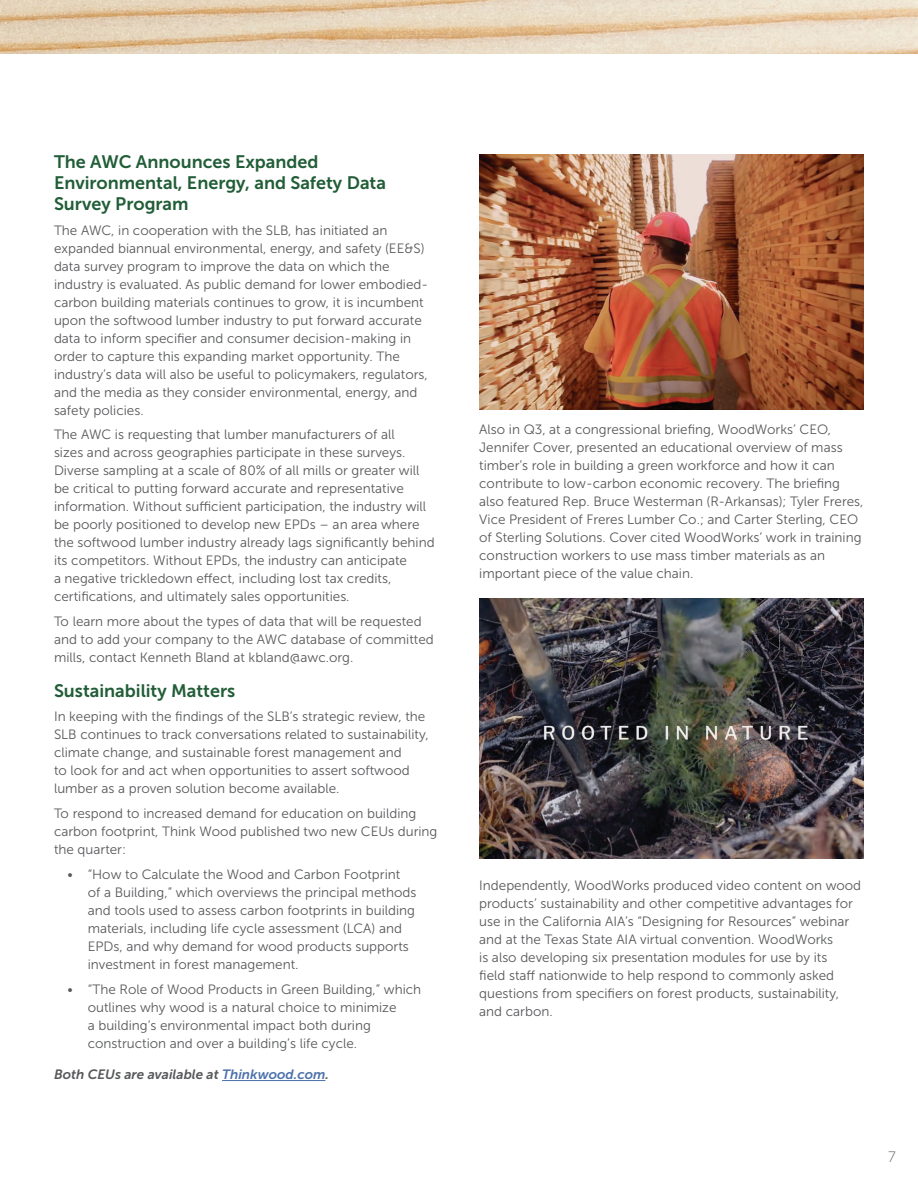
<style>
.page{position:relative;width:918px;height:1188px;background:#fff}
.page>*{position:absolute;margin:0;border:0;box-sizing:border-box;transform-origin:0 0}
.Paragraph_Title{font:18px/21px "Museo Sans 700";color:#215d37}
.Body{font:18px "Museo Sans 700";color:#215d37}
.t1{font:15px "Museo Sans 100";color:#57585a}
.Body-2{font:13.5px/18px "Museo Sans 300";color:#57585a}
.Last_Body{font:13.5px/18px "Museo Sans 300";color:#57585a}
.Body-3{font:italic 13.5px "Museo Sans 700";color:#57585a}
.s1{color:#4d72ac}
</style>
<div class="page">
<hr style="left:222px;top:1080px;width:103px;height:1px;background:#4d72ac">
<img style="left:479px;top:154px;width:385px;height:256px">
<img style="left:479px;top:598px;width:385px;height:261px">
<img style="left:0;top:0;width:918px;height:54px">
<p class="Paragraph_Title" style="left:54px;top:151px;width:333px">The AWC Announces Expanded<br>Environmental, Energy, and Safety Data<br>Survey Program</p>
<p class="Body-2" style="left:54px;top:221px;width:376px">The AWC, in cooperation with the SLB, has initiated an expanded biannual environmental, energy, and safety (EE&amp;S) data survey program to improve the data on which the industry is evaluated. As public demand for lower embodied&shy;carbon building materials continues to grow, it is incumbent upon the softwood lumber industry to put forward accurate data to inform specifier and consumer decision-making in order to capture this expanding market opportunity. The industry’s data will also be useful to policymakers, regulators, and the media as they consider environmental, energy, and safety policies.</p>
<p class="Body-2" style="left:54px;top:426px;width:382px">The AWC is requesting that lumber manufacturers of all<br>sizes and across geographies participate in these surveys.<br>Diverse sampling at a scale of 80% of all mills or greater will be critical to putting forward accurate and representative information. Without sufficient participation, the industry will be poorly positioned to develop new EPDs – an area where the softwood lumber industry already lags significantly behind its competitors. Without EPDs, the industry can anticipate<br>a negative trickledown effect, including lost tax credits, certifications, and ultimately sales opportunities.</p>
<p class="Last_Body" style="left:54px;top:613px;width:381px">To learn more about the types of data that will be requested and to add your company to the AWC database of committed mills, contact Kenneth Bland at kbland@awc.org.</p>
<p class="Body" style="left:54px;top:680px;width:183px">Sustainability Matters</p>
<p class="Body-2" style="left:54px;top:708px;width:376px">In keeping with the findings of the SLB’s strategic review, the SLB continues to track conversations related to sustainability, climate change, and sustainable forest management and<br>to look for and act when opportunities to assert softwood lumber as a proven solution become available.</p>
<p class="Body-2" style="left:54px;top:805px;width:385px">To respond to increased demand for education on building carbon footprint, Think Wood published two new CEUs during the quarter:</p>
<p class="Body-2" style="left:88px;top:865px;width:330px;text-indent:-20px">• “How to Calculate the Wood and Carbon Footprint of a Building,” which overviews the principal methods and tools used to assess carbon footprints in building materials, including life cycle assessment (LCA) and EPDs, and why demand for wood products supports investment in forest management.</p>
<p class="Body-2" style="left:88px;top:980px;width:335px;text-indent:-20px">• “The Role of Wood Products in Green Building,” which outlines why wood is a natural choice to minimize<br>a building’s environmental impact both during construction and over a building’s life cycle.</p>
<p class="Body-3" style="left:54px;top:1067px;width:276px">Both CEUs are available at <span class="s1">Thinkwood.com</span>.</p>
<p class="Body-2" style="left:479px;top:420px;width:386px">Also in Q3, at a congressional briefing, WoodWorks’ CEO, Jennifer Cover, presented an educational overview of mass timber’s role in building a green workforce and how it can contribute to low-carbon economic recovery. The briefing also featured Rep. Bruce Westerman (R-Arkansas); Tyler Freres, Vice President of Freres Lumber Co.; and Carter Sterling, CEO of Sterling Solutions. Cover cited WoodWorks’ work in training construction workers to use mass timber materials as an important piece of the value chain.</p>
<p class="Body-2" style="left:479px;top:877px;width:384px">Independently, WoodWorks produced video content on wood products’ sustainability and other competitive advantages for use in the California AIA’s “Designing for Resources” webinar and at the Texas State AIA virtual convention. WoodWorks<br>is also developing six presentation modules for use by its<br>field staff nationwide to help respond to commonly asked questions from specifiers on forest products, sustainability, and carbon.</p>
<p class="t1" style="left:888px;top:1149px;width:9px">7</p>
</div>
